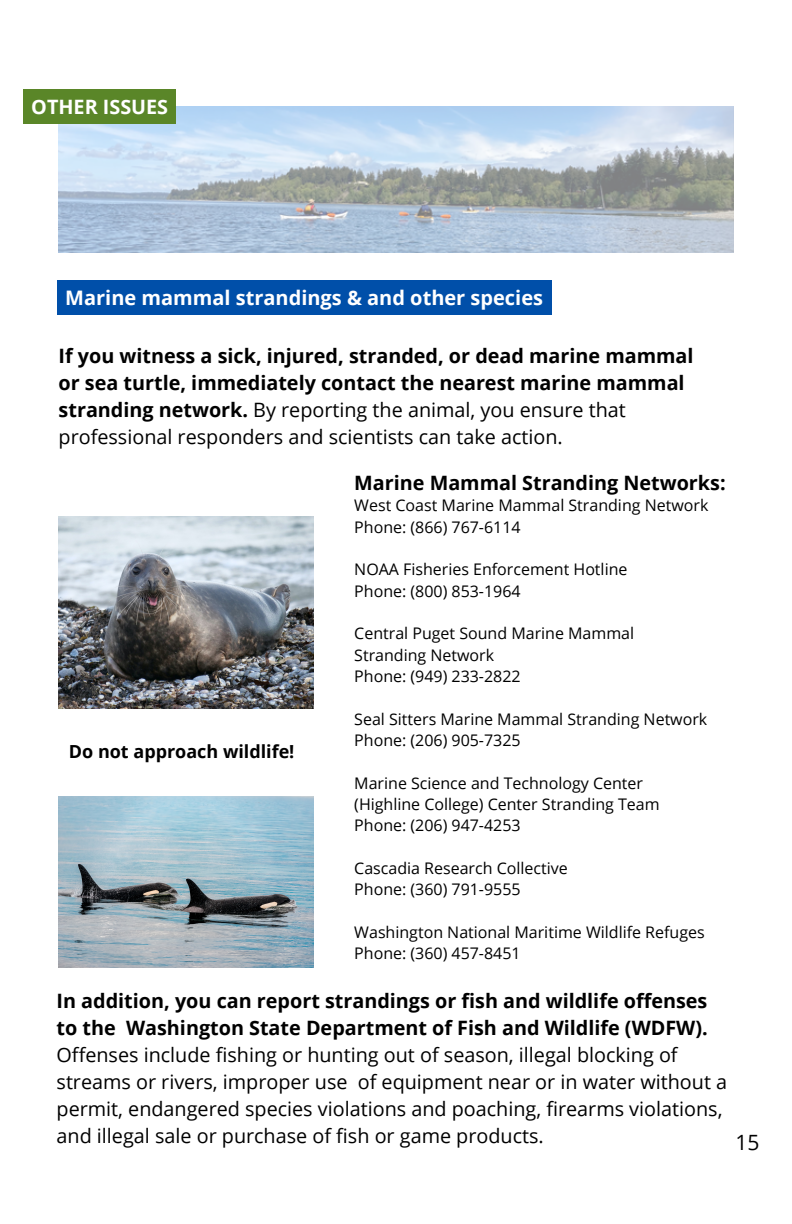
<style>
.page{position:relative;width:792px;height:1224px;background:#fff}
.page>*{position:absolute;margin:0;border:0;box-sizing:border-box;transform-origin:0 0}
.t1{font:21px "Open Sans";color:#000}
.t2{font:700 20px "Open Sans";color:#fff}
.t3{font:700 19.8px/27px "Open Sans";color:#000}
.t4{font:19.8px/27px "Open Sans";color:#000}
.t5{font:700 19.8px "Open Sans";color:#fff}
.t6{font:700 18px "Open Sans";color:#000}
.t7{font:16px/21.4px "Open Sans";color:#000}
.s1{font-weight:400}
</style>
<div class="page">
<img style="left:59px;top:107px;width:675px;height:145px">
<img style="left:59px;top:516px;width:255px;height:192px">
<img style="left:59px;top:796px;width:255px;height:171px">
<div style="left:23px;top:89px;width:153px;height:35px;background:#5a8628"></div>
<div style="left:57px;top:280px;width:495px;height:35px;background:#004fa9"></div>
<p class="t5" style="left:31px;top:93px;width:138px">OTHER ISSUES</p>
<p class="t2" style="left:65px;top:284px;width:479px">Marine mammal strandings &amp; and other species</p>
<p class="t3" style="left:59px;top:342px;width:636px">If you witness a sick, injured, stranded, or dead marine mammal or sea turtle, immediately contact the nearest marine mammal stranding network. <span class="s1">By reporting the animal, you ensure that professional responders and scientists can take action.</span></p>
<p class="t3" style="left:354px;top:469px;width:373px">Marine Mammal Stranding Networks:</p>
<p class="t7" style="left:354px;top:494px;width:356px">West Coast Marine Mammal Stranding Network<br>Phone: (866) 767-6114</p>
<p class="t7" style="left:354px;top:558px;width:275px">NOAA Fisheries Enforcement Hotline<br>Phone: (800) 853-1964</p>
<p class="t7" style="left:354px;top:622px;width:281px">Central Puget Sound Marine Mammal<br>Stranding Network<br>Phone: (949) 233-2822</p>
<p class="t7" style="left:354px;top:708px;width:355px">Seal Sitters Marine Mammal Stranding Network<br>Phone: (206) 905-7325</p>
<p class="t7" style="left:354px;top:772px;width:307px">Marine Science and Technology Center (Highline College) Center Stranding Team<br>Phone: (206) 947-4253</p>
<p class="t7" style="left:354px;top:857px;width:215px">Cascadia Research Collective<br>Phone: (360) 791-9555</p>
<p class="t7" style="left:354px;top:921px;width:352px">Washington National Maritime Wildlife Refuges<br>Phone: (360) 457-8451</p>
<p class="t3" style="left:57px;top:987px;width:653px">In addition, you can report strandings or fish and wildlife offenses to the Washington State Department of Fish and Wildlife (WDFW).</p>
<p class="t4" style="left:57px;top:1041px;width:672px">Offenses include fishing or hunting out of season, illegal blocking of streams or rivers, improper use of equipment near or in water without a permit, endangered species violations and poaching, firearms violations, and illegal sale or purchase of fish or game products.</p>
<p class="t6" style="left:69px;top:738px;width:227px">Do not approach wildlife!</p>
<h1 class="t1" style="left:736px;top:1128px;width:26px">15</h1>
</div>
